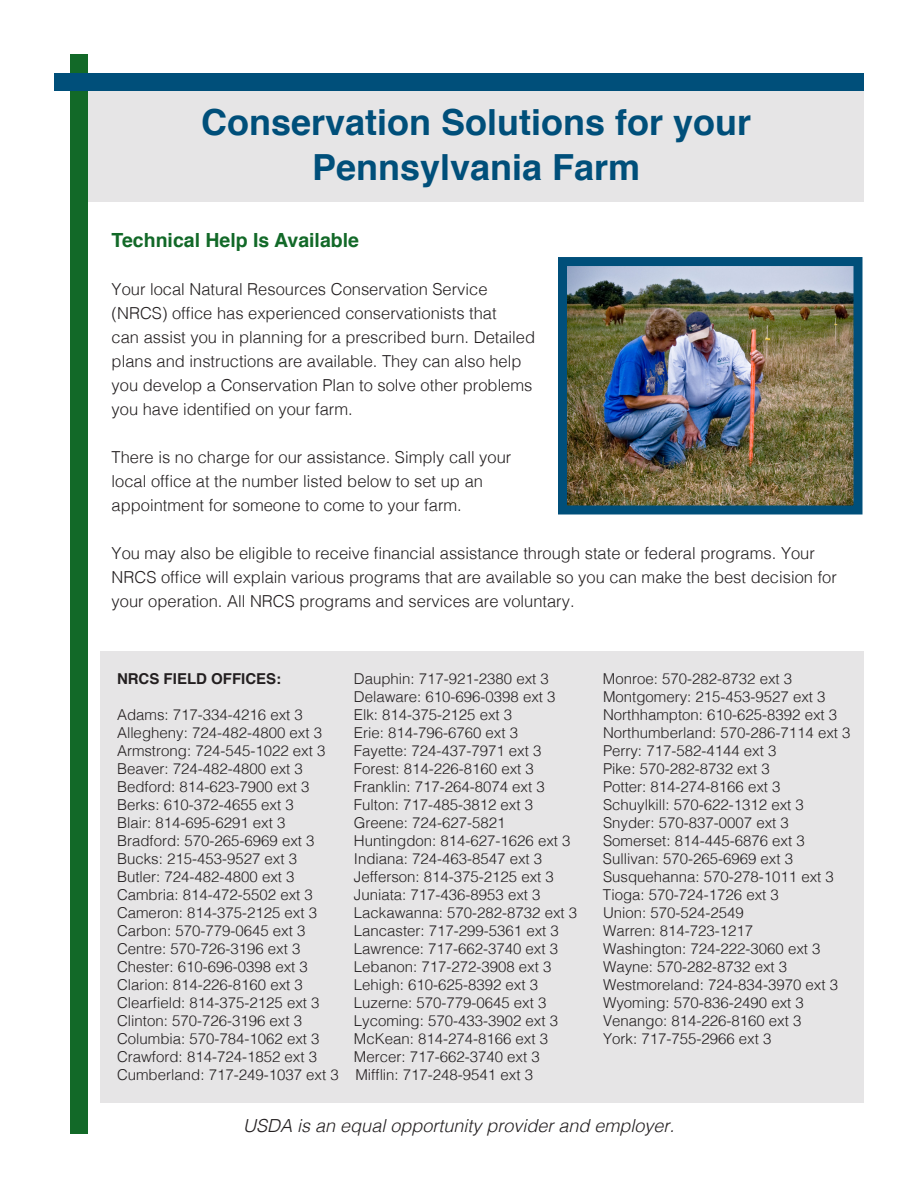
<style>
.page{position:relative;width:918px;height:1188px;background:#fff}
.page>*{position:absolute;margin:0;border:0;box-sizing:border-box;transform-origin:0 0}
.t1{font:700 36px "Helvetica";color:#004f7a}
.t2{font:700 19.5px "Helvetica";color:#126928}
.t3{font:italic 300 18px "Helvetica";color:#231f20}
.t4{font:300 16.5px/24px "Helvetica";color:#231f20}
.t5{font:300 15px "Helvetica";color:#231f20}
.t6{font:700 15px "Helvetica";color:#231f20}
</style>
<div class="page">
<div style="left:81px;top:86px;width:783px;height:116px;background:#e6e5e6"></div>
<div style="left:70px;top:54px;width:18px;height:1080px;background:#126928"></div>
<div style="left:54px;top:73px;width:810px;height:18px;background:#004f7a"></div>
<div style="left:101px;top:651px;width:763px;height:451px;background:#e6e5e6"></div>
<img style="left:568px;top:267px;width:284px;height:237px">
<div style="left:558px;top:257px;width:304px;height:257px;border:9px solid #004f7a"></div>
<p class="t1" style="left:201px;top:93px;width:552px">Conservation Solutions for your</p>
<p class="t1" style="left:312px;top:138px;width:330px">Pennsylvania Farm</p>
<p class="t2" style="left:112px;top:225px;width:249px">Technical Help Is Available</p>
<p class="t4" style="left:112px;top:276px;width:377px">Your local Natural Resources Conservation Service</p>
<p class="t4" style="left:112px;top:300px;width:387px">(NRCS) office has experienced conservationists that</p>
<p class="t4" style="left:112px;top:324px;width:425px">can assist you in planning for a prescribed burn. Detailed</p>
<p class="t4" style="left:112px;top:348px;width:411px">plans and instructions are available. They can also help</p>
<p class="t4" style="left:112px;top:372px;width:422px">you develop a Conservation Plan to solve other problems</p>
<p class="t4" style="left:112px;top:396px;width:243px">you have identified on your farm.</p>
<p class="t4" style="left:112px;top:444px;width:401px">There is no charge for our assistance. Simply call your</p>
<p class="t4" style="left:112px;top:468px;width:373px">local office at the number listed below to set up an</p>
<p class="t4" style="left:112px;top:492px;width:352px">appointment for someone to come to your farm.</p>
<p class="t4" style="left:112px;top:540px;width:727px">You may also be eligible to receive financial assistance through state or federal programs. Your<br>NRCS office will explain various programs that are available so you can make the best decision for your operation. All NRCS programs and services are voluntary.</p>
<p class="t6" style="left:117px;top:667px;width:166px">NRCS FIELD OFFICES:</p>
<p class="t5" style="left:354px;top:666px;width:197px">Dauphin: 717-921-2380 ext 3</p>
<p class="t5" style="left:603px;top:666px;width:191px">Monroe: 570-282-8732 ext 3</p>
<p class="t5" style="left:354px;top:684px;width:203px">Delaware: 610-696-0398 ext 3</p>
<p class="t5" style="left:603px;top:684px;width:224px">Montgomery: 215-453-9527 ext 3</p>
<p class="t5" style="left:117px;top:702px;width:187px">Adams: 717-334-4216 ext 3</p>
<p class="t5" style="left:354px;top:702px;width:160px">Elk: 814-375-2125 ext 3</p>
<p class="t5" style="left:603px;top:702px;width:236px">Northhampton: 610-625-8392 ext 3</p>
<p class="t5" style="left:117px;top:720px;width:207px">Allegheny: 724-482-4800 ext 3</p>
<p class="t5" style="left:354px;top:720px;width:166px">Erie: 814-796-6760 ext 3</p>
<p class="t5" style="left:603px;top:720px;width:249px">Northumberland: 570-286-7114 ext 3</p>
<p class="t5" style="left:117px;top:738px;width:210px">Armstrong: 724-545-1022 ext 3</p>
<p class="t5" style="left:354px;top:738px;width:189px">Fayette: 724-437-7971 ext 3</p>
<p class="t5" style="left:603px;top:738px;width:175px">Perry: 717-582-4144 ext 3</p>
<p class="t5" style="left:117px;top:756px;width:187px">Beaver: 724-482-4800 ext 3</p>
<p class="t5" style="left:354px;top:756px;width:182px">Forest: 814-226-8160 ext 3</p>
<p class="t5" style="left:603px;top:756px;width:168px">Pike: 570-282-8732 ext 3</p>
<p class="t5" style="left:117px;top:774px;width:194px">Bedford: 814-623-7900 ext 3</p>
<p class="t5" style="left:354px;top:774px;width:192px">Franklin: 717-264-8074 ext 3</p>
<p class="t5" style="left:603px;top:774px;width:179px">Potter: 814-274-8166 ext 3</p>
<p class="t5" style="left:117px;top:792px;width:178px">Berks: 610-372-4655 ext 3</p>
<p class="t5" style="left:354px;top:792px;width:181px">Fulton: 717-485-3812 ext 3</p>
<p class="t5" style="left:603px;top:792px;width:202px">Schuylkill: 570-622-1312 ext 3</p>
<p class="t5" style="left:117px;top:810px;width:170px">Blair: 814-695-6291 ext 3</p>
<p class="t5" style="left:354px;top:810px;width:153px">Greene: 724-627-5821</p>
<p class="t5" style="left:603px;top:810px;width:187px">Snyder: 570-837-0007 ext 3</p>
<p class="t5" style="left:117px;top:828px;width:199px">Bradford: 570-265-6969 ext 3</p>
<p class="t5" style="left:354px;top:828px;width:218px">Huntingdon: 814-627-1626 ext 3</p>
<p class="t5" style="left:603px;top:828px;width:203px">Somerset: 814-445-6876 ext 3</p>
<p class="t5" style="left:117px;top:846px;width:182px">Bucks: 215-453-9527 ext 3</p>
<p class="t5" style="left:354px;top:846px;width:190px">Indiana: 724-463-8547 ext 3</p>
<p class="t5" style="left:603px;top:846px;width:192px">Sullivan: 570-265-6969 ext 3</p>
<p class="t5" style="left:117px;top:864px;width:179px">Butler: 724-482-4800 ext 3</p>
<p class="t5" style="left:354px;top:864px;width:202px">Jefferson: 814-375-2125 ext 3</p>
<p class="t5" style="left:603px;top:864px;width:232px">Susquehanna: 570-278-1011 ext 3</p>
<p class="t5" style="left:117px;top:882px;width:197px">Cambria: 814-472-5502 ext 3</p>
<p class="t5" style="left:354px;top:882px;width:188px">Juniata: 717-436-8953 ext 3</p>
<p class="t5" style="left:603px;top:882px;width:177px">Tioga: 570-724-1726 ext 3</p>
<p class="t5" style="left:117px;top:900px;width:202px">Cameron: 814-375-2125 ext 3</p>
<p class="t5" style="left:354px;top:900px;width:225px">Lackawanna: 570-282-8732 ext 3</p>
<p class="t5" style="left:603px;top:900px;width:142px">Union: 570-524-2549</p>
<p class="t5" style="left:117px;top:918px;width:190px">Carbon: 570-779-0645 ext 3</p>
<p class="t5" style="left:354px;top:918px;width:207px">Lancaster: 717-299-5361 ext 3</p>
<p class="t5" style="left:603px;top:918px;width:152px">Warren: 814-723-1217</p>
<p class="t5" style="left:117px;top:936px;width:185px">Centre: 570-726-3196 ext 3</p>
<p class="t5" style="left:354px;top:936px;width:206px">Lawrence: 717-662-3740 ext 3</p>
<p class="t5" style="left:603px;top:936px;width:219px">Washington: 724-222-3060 ext 3</p>
<p class="t5" style="left:117px;top:954px;width:192px">Chester: 610-696-0398 ext 3</p>
<p class="t5" style="left:354px;top:954px;width:199px">Lebanon: 717-272-3908 ext 3</p>
<p class="t5" style="left:603px;top:954px;width:186px">Wayne: 570-282-8732 ext 3</p>
<p class="t5" style="left:117px;top:972px;width:187px">Clarion: 814-226-8160 ext 3</p>
<p class="t5" style="left:354px;top:972px;width:186px">Lehigh: 610-625-8392 ext 3</p>
<p class="t5" style="left:603px;top:972px;width:237px">Westmoreland: 724-834-3970 ext 3</p>
<p class="t5" style="left:117px;top:990px;width:204px">Clearfield: 814-375-2125 ext 3</p>
<p class="t5" style="left:354px;top:990px;width:194px">Luzerne: 570-779-0645 ext 3</p>
<p class="t5" style="left:603px;top:990px;width:202px">Wyoming: 570-836-2490 ext 3</p>
<p class="t5" style="left:117px;top:1008px;width:187px">Clinton: 570-726-3196 ext 3</p>
<p class="t5" style="left:354px;top:1008px;width:206px">Lycoming: 570-433-3902 ext 3</p>
<p class="t5" style="left:603px;top:1008px;width:200px">Venango: 814-226-8160 ext 3</p>
<p class="t5" style="left:117px;top:1026px;width:204px">Columbia: 570-784-1062 ext 3</p>
<p class="t5" style="left:354px;top:1026px;width:196px">McKean: 814-274-8166 ext 3</p>
<p class="t5" style="left:603px;top:1026px;width:170px">York: 717-755-2966 ext 3</p>
<p class="t5" style="left:117px;top:1044px;width:202px">Crawford: 814-724-1852 ext 3</p>
<p class="t5" style="left:354px;top:1044px;width:187px">Mercer: 717-662-3740 ext 3</p>
<p class="t5" style="left:117px;top:1062px;width:418px">Cumberland: 717-249-1037 ext 3 Mifflin: 717-248-9541 ext 3</p>
<p class="t3" style="left:243px;top:1110px;width:433px">USDA is an equal opportunity provider and employer.</p>
</div>
